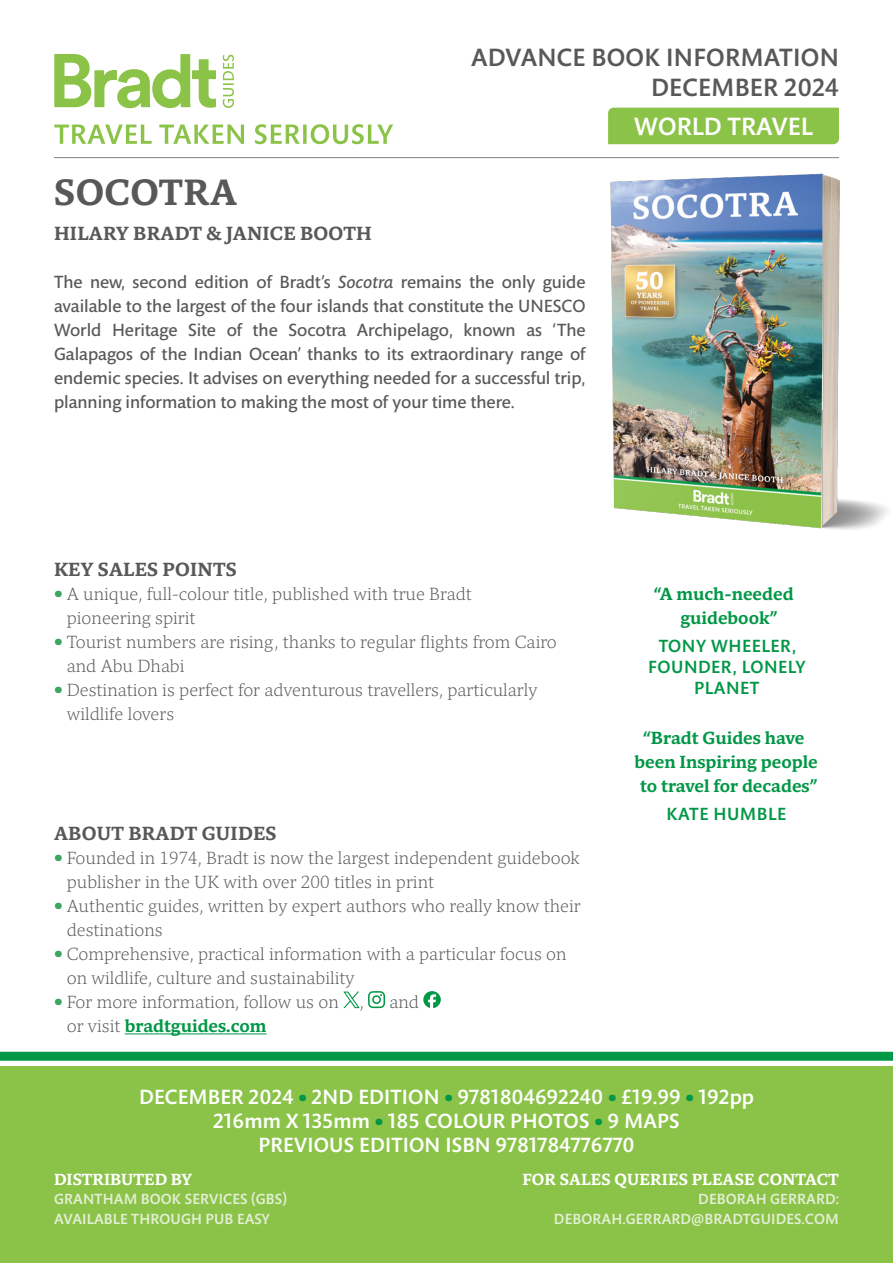
<style>
.page{position:relative;width:893px;height:1263px;background:#fff}
.page>*{position:absolute;margin:0;border:0;box-sizing:border-box;transform-origin:0 0}
.HEADING_A{font:500 37.5px "Mundo Serif";letter-spacing:.01em;color:#57585a}
.HEADING_A-2{font:500 25.5px "Mundo Sans Pro";letter-spacing:.01em;color:#57585a}
.NEW_TITLE_NEW_EDITIO{font:500 25.5px "Mundo Sans Pro";color:#fff}
.t1{font:500 21px/24px "Mundo Sans Pro";color:#fff;text-align:center}
.HEADING_B{font:500 19.5px "Mundo Serif";letter-spacing:.01em;color:#57585a}
.SALES_Bullets{font:300 18px/24px "Mundo Serif";color:#57585a}
.INTRODUCTION{font:600 18px/24px "Mundo Sans Pro";color:#57585a;text-align:justify}
.PRESS_QUOTE{font:500 18px/24px "Mundo Serif";color:#009746;text-align:center}
.PRESS_QUOTE_Credit{font:500 18px/21px "Mundo Sans Pro";letter-spacing:.03em;color:#009746;text-align:center}
.SALES_Bullets-2{font:500 18px "Mundo Serif";color:#009746}
.t2{font:500 16.5px "Mundo Serif";letter-spacing:.01em;color:#fff}
.t3{font:500 15px/19.5px "Mundo Sans Pro";letter-spacing:.01em;color:#e4efd6}
.s1{font-style:italic}
.s2{font-family:"Mundo Sans Pro";font-weight:900;font-size:21px;color:#3ba661}
.s3{font-weight:300;color:#57585a}
.s4{font-weight:900;color:#009746}
</style>
<div class="page">
<div style="left:0;top:1067px;width:893px;height:196px;background:#8bc348"></div>
<img style="left:610px;top:173px;width:278px;height:357px">
<div style="left:0;top:1052px;width:893px;height:9px;background:#009746"></div>
<hr style="left:125px;top:1033px;width:142px;height:1px;background:#009746">
<svg style="left:343px;top:991px;width:17px;height:17px"></svg>
<svg style="left:368px;top:991px;width:17px;height:17px"></svg>
<svg style="left:423px;top:991px;width:18px;height:17px"></svg>
<svg style="left:54px;top:124px;width:339px;height:20px"></svg>
<svg style="left:223px;top:55px;width:11px;height:53px"></svg>
<svg style="left:54px;top:54px;width:162px;height:54px"></svg>
<hr style="left:54px;top:157px;width:785px;height:1px;background:#808285">
<div style="left:608px;top:108px;width:231px;height:36px;background:#8bc348"></div>
<p class="HEADING_A-2" style="left:471px;top:41px;width:369px">ADVANCE BOOK INFORMATION</p>
<p class="HEADING_A-2" style="left:651px;top:71px;width:189px">DECEMBER 2024</p>
<p class="NEW_TITLE_NEW_EDITIO" style="left:634px;top:109px;width:180px">WORLD TRAVEL</p>
<p class="HEADING_A" style="left:54px;top:165px;width:184px">SOCOTRA</p>
<p class="HEADING_B" style="left:54px;top:220px;width:319px">HILARY BRADT &amp; JANICE BOOTH</p>
<p class="INTRODUCTION" style="left:54px;top:270px;width:533px">The new, second edition of Bradt’s <span class="s1">Socotra</span> remains the only guide available to the largest of the four islands that constitute the UNESCO World Heritage Site of the Socotra Archipelago, known as ‘The Galapagos of the Indian Ocean’ thanks to its extraordinary range of endemic species. It advises on everything needed for a successful trip, planning information to making the most of your time there.</p>
<p class="HEADING_B" style="left:54px;top:556px;width:184px">KEY SALES POINTS</p>
<p class="SALES_Bullets" style="left:67px;top:581px;width:407px;text-indent:-13px"><span class="s2">∙</span> A unique, full-colour title, published with true Bradt pioneering spirit</p>
<p class="SALES_Bullets" style="left:67px;top:629px;width:492px;text-indent:-13px"><span class="s2">∙</span> Tourist numbers are rising, thanks to regular flights from Cairo and Abu Dhabi</p>
<p class="SALES_Bullets" style="left:67px;top:677px;width:472px;text-indent:-13px"><span class="s2">∙</span> Destination is perfect for adventurous travellers, particularly wildlife lovers</p>
<p class="HEADING_B" style="left:54px;top:820px;width:224px">ABOUT BRADT GUIDES</p>
<p class="SALES_Bullets" style="left:67px;top:845px;width:514px;text-indent:-13px"><span class="s2">∙</span> Founded in 1974, Bradt is now the largest independent guidebook publisher in the UK with over 200 titles in print</p>
<p class="SALES_Bullets" style="left:67px;top:893px;width:515px;text-indent:-13px"><span class="s2">∙</span> Authentic guides, written by expert authors who really know their destinations</p>
<p class="SALES_Bullets" style="left:67px;top:941px;width:501px;text-indent:-13px"><span class="s2">∙</span> Comprehensive, practical information with a particular focus on on wildlife, culture and sustainability</p>
<p class="SALES_Bullets" style="left:54px;top:989px;width:311px"><span class="s2">∙</span> For more information, follow us on ,</p>
<p class="SALES_Bullets" style="left:389px;top:989px;width:31px">and</p>
<p class="SALES_Bullets-2" style="left:67px;top:1013px;width:201px"><span class="s3">or visit</span> bradtguides.com</p>
<p class="PRESS_QUOTE" style="left:654px;top:581px;width:141px">“A much-needed guidebook”</p>
<p class="PRESS_QUOTE_Credit" style="left:648px;top:635px;width:159px">TONY WHEELER,<br>FOUNDER, LONELY<br>PLANET</p>
<p class="PRESS_QUOTE" style="left:635px;top:725px;width:185px">“Bradt Guides have been Inspiring people to travel for decades”</p>
<p class="PRESS_QUOTE_Credit" style="left:666px;top:803px;width:121px">KATE HUMBLE</p>
<p class="t1" style="left:139px;top:1085px;width:616px">DECEMBER 2024 <span class="s4">∙</span> 2ND EDITION <span class="s4">∙</span> 9781804692240 <span class="s4">∙</span> £19.99 <span class="s4">∙</span> 192pp<br>216mm X 135mm <span class="s4">∙</span> 185 COLOUR PHOTOS <span class="s4">∙</span> 9 MAPS<br>PREVIOUS EDITION ISBN 9781784776770</p>
<p class="t2" style="left:54px;top:1167px;width:140px">DISTRIBUTED BY</p>
<p class="t3" style="left:54px;top:1189px;width:234px">GRANTHAM BOOK SERVICES (GBS)<br>AVAILABLE THROUGH PUB EASY</p>
<p class="t2" style="left:522px;top:1167px;width:318px">FOR SALES QUERIES PLEASE CONTACT</p>
<p class="t3" style="left:554px;top:1189px;width:286px;text-align:right">DEBORAH GERRARD:<br>DEBORAH.GERRARD@BRADTGUIDES.COM</p>
</div>
